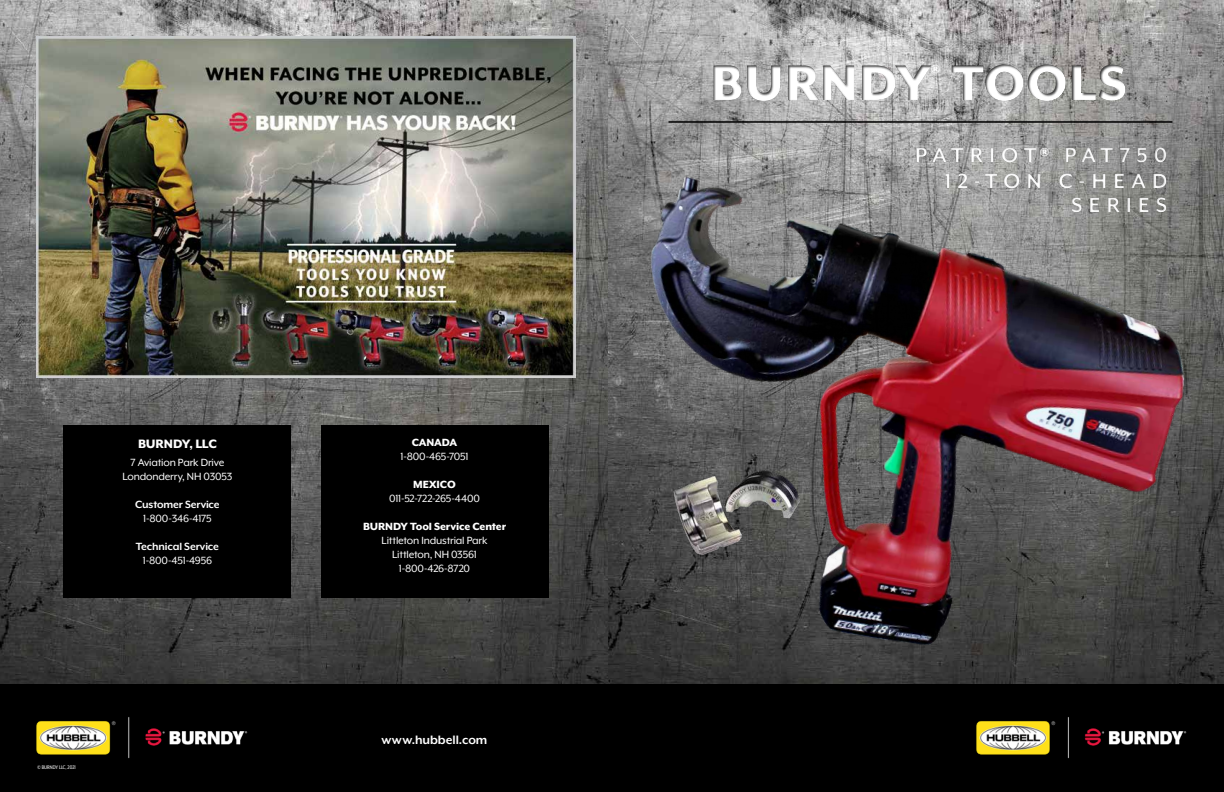
<style>
.page{position:relative;width:1224px;height:792px;background:#fff}
.page>*{position:absolute;margin:0;border:0;box-sizing:border-box;transform-origin:0 0}
.t1{font:800 57.5px "Mr Eaves XL Mod OT";letter-spacing:.01em;color:#fff}
.t2{font:700 24px/24.7px "Mr Eaves XL Mod OT";letter-spacing:.245em;color:#fff;text-align:right}
.t3{font:800 18px "Mr Eaves XL Mod OT";color:#fff}
.t4{font:700 14px "Mr Eaves XL Mod OT";color:#fff}
.t5{font:800 14px "Mr Eaves XL Mod OT";letter-spacing:-.01em;color:#fff}
.t6{font:12px/14px "Mr Eaves XL Mod OT";letter-spacing:-.015em;color:#fff;text-align:center}
.t7{font:800 12px "Mr Eaves XL Mod OT";letter-spacing:-.01em;color:#fff}
.t8{font:700 12px "Mr Eaves XL Mod OT";letter-spacing:-.01em;color:#fff}
.t9{font:6px "Mr Eaves XL Mod Nar OT";color:#fff}
</style>
<div class="page">
<img style="left:0;top:0;width:608px;height:684px">
<div style="left:0;top:684px;width:621px;height:108px;background:#000"></div>
<div style="left:321px;top:425px;width:227px;height:173px;background:#000"></div>
<div style="left:64px;top:425px;width:227px;height:173px;background:#000"></div>
<img style="left:608px;top:0;width:616px;height:150px">
<div style="left:650px;top:1px;width:536px;height:162px;background:#000;opacity:.75"></div>
<div style="left:599px;top:684px;width:625px;height:108px;background:#000"></div>
<hr style="left:668px;top:121px;width:504px;height:2px;background:#000">
<div style="left:871px;top:143px;width:324px;height:126px;background:#000;opacity:.3"></div>
<img style="left:577px;top:150px;width:647px;height:534px">
<img style="left:36px;top:36px;width:540px;height:342px">
<img style="left:660px;top:465px;width:158px;height:97px">
<img style="left:36px;top:717px;width:212px;height:42px">
<img style="left:976px;top:717px;width:211px;height:42px">
<p class="t5" style="left:138px;top:435px;width:80px">BURNDY, LLC</p>
<p class="t6" style="left:123px;top:455px;width:111px">7 Aviation Park Drive<br>Londonderry, NH 03053</p>
<p class="t8" style="left:135px;top:497px;width:86px">Customer Service</p>
<p class="t6" style="left:143px;top:511px;width:70px">1-800-346-4175</p>
<p class="t8" style="left:136px;top:539px;width:85px">Technical Service</p>
<p class="t6" style="left:143px;top:553px;width:71px">1-800-451-4956</p>
<p class="t9" style="left:38px;top:764px;width:40px">© BURNDY LLC, 2021</p>
<p class="t7" style="left:412px;top:436px;width:47px">CANADA</p>
<p class="t6" style="left:400px;top:449px;width:70px">1-800-465-7051</p>
<p class="t7" style="left:413px;top:478px;width:44px">MEXICO</p>
<p class="t6" style="left:389px;top:491px;width:92px">011-52-722-265-4400</p>
<p class="t7" style="left:363px;top:520px;width:145px">BURNDY Tool Service Center</p>
<p class="t6" style="left:382px;top:533px;width:107px">Littleton Industrial Park<br>Littleton, NH 03561<br>1-800-426-8720</p>
<p class="t4" style="left:382px;top:732px;width:107px">www.hubbell.com</p>
<h1 class="t1" style="left:710px;top:50px;width:418px">BURNDY TOOLS</h1>
<h3 class="t3" style="left:931px;top:61px;width:10px">®</h3>
<h2 class="t2" style="left:915px;top:143px;width:254px">PATRIOT PAT750<br>12-TON C-HEAD<br>SERIES</h2>
<h3 class="t3" style="left:1040px;top:143px;width:10px">®</h3>
</div>
